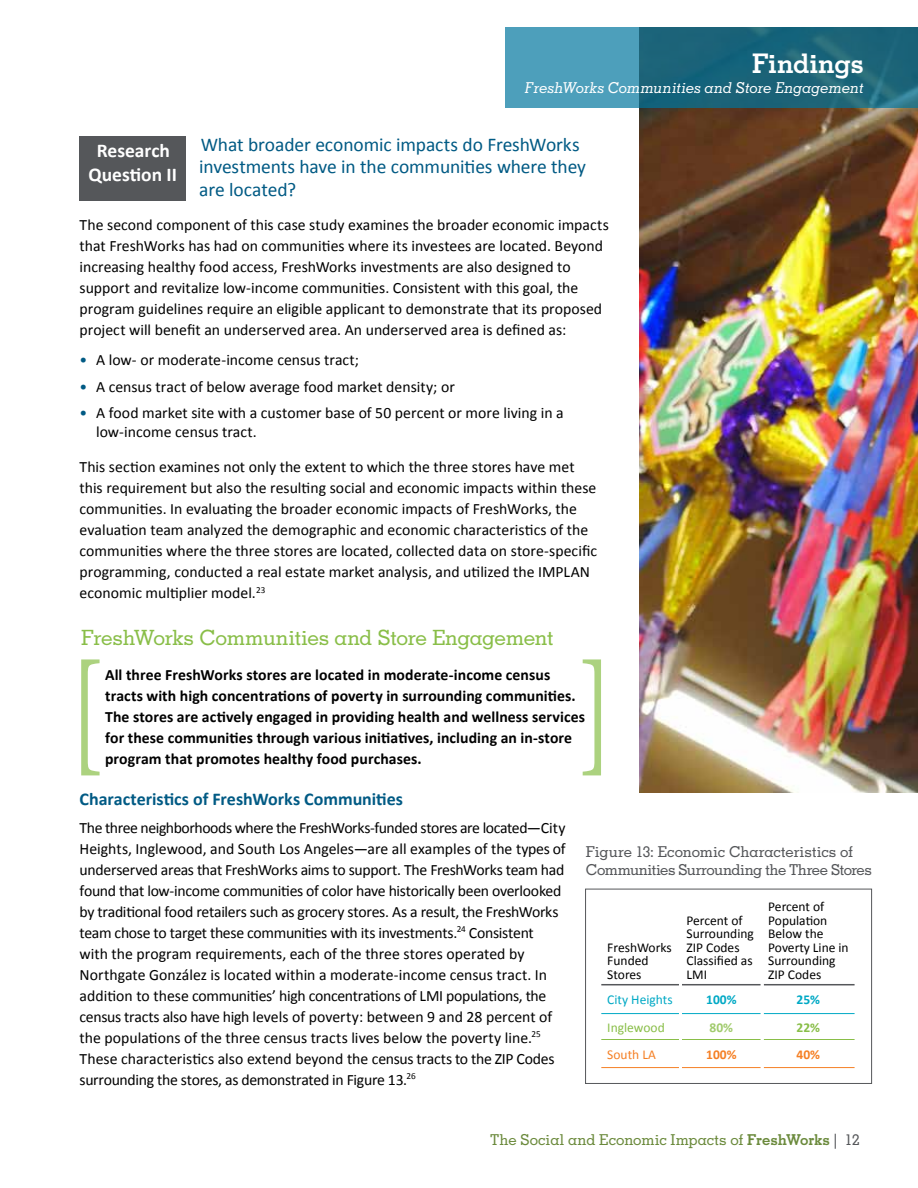
<style>
.page{position:relative;width:918px;height:1188px;background:#fff}
.page>*{position:absolute;margin:0;border:0;box-sizing:border-box;transform-origin:0 0}
.t1{font:700 27px "Memphis LT Std";letter-spacing:-.01em;color:#fff}
.t2{font:500 21px "Memphis LT Std";letter-spacing:-.02em;color:#89be48}
.t3{font:19.5px/22.5px "Calibri";letter-spacing:-.005em;color:#005a84}
.t4{font:700 19.5px/24px "Calibri";color:#fff;text-align:center}
.t5{font:700 18px "Calibri";color:#005a84}
.t6{font:15.75px/21px "Calibri";color:#000}
.t7{font:700 15.75px/21px "Calibri";letter-spacing:.005em;color:#000}
.t8{font:500 15px/18px "Memphis LT Std";letter-spacing:-.025em;color:#55575a}
.t9{font:500 15px "Memphis LT Std";letter-spacing:-.005em;color:#6b8a3c}
.t10{font:italic 500 15px "Memphis LT Std";letter-spacing:-.01em;color:#fff}
.t11{font:13.5px/13.5px "Calibri";color:#000}
.t12{font:13.5px "Calibri";color:#00a9c5}
.t13{font:13.5px "Calibri";color:#89be48}
.t14{font:700 13.5px "Calibri";color:#00a9c5}
.t15{font:13.5px "Calibri";color:#f58025}
.t16{font:700 13.5px "Calibri";color:#f58025}
.t17{font:700 13.5px "Calibri";color:#a1cb6d}
.t18{font:700 13.5px "Calibri";color:#89be48}
.s1{color:#005a84}
.s2{font-weight:700}
.s3{color:#55575a}
</style>
<div class="page">
<img style="left:639px;top:108px;width:279px;height:685px">
<div style="left:585px;top:889px;width:287px;height:195px;border:1px solid #55575a"></div>
<svg style="left:505px;top:27px;width:413px;height:81px;background:#2b778f"></svg>
<hr style="left:601px;top:984px;width:78px;height:1px;background:#55575a">
<hr style="left:682px;top:984px;width:79px;height:1px;background:#55575a">
<hr style="left:764px;top:984px;width:91px;height:1px;background:#55575a">
<hr style="left:601px;top:1039px;width:78px;height:1px;background:#89be48">
<hr style="left:682px;top:1039px;width:79px;height:1px;background:#89be48">
<hr style="left:764px;top:1039px;width:91px;height:1px;background:#89be48">
<hr style="left:601px;top:1067px;width:78px;height:1px;background:#f58025">
<hr style="left:682px;top:1067px;width:79px;height:1px;background:#f58025">
<hr style="left:764px;top:1067px;width:91px;height:1px;background:#f58025">
<hr style="left:601px;top:1013px;width:78px;height:1px;background:#00a9c5">
<hr style="left:682px;top:1013px;width:79px;height:1px;background:#00a9c5">
<hr style="left:764px;top:1013px;width:91px;height:1px;background:#00a9c5">
<div style="left:80px;top:136px;width:106px;height:65px;background:#55575a"></div>
<svg style="left:81px;top:659px;width:19px;height:116px"></svg>
<svg style="left:583px;top:659px;width:18px;height:116px"></svg>
<h1 class="t1" style="left:752px;top:47px;width:113px">Findings</h1>
<p class="t10" style="left:525px;top:79px;width:341px">FreshWorks Communities and Store Engagement</p>
<p class="t3" style="left:199px;top:133px;width:388px">What broader economic impacts do FreshWorks investments have in the communities where they are located?</p>
<p class="t6" style="left:80px;top:214px;width:531px">The second component of this case study examines the broader economic impacts that FreshWorks has had on communities where its investees are located. Beyond increasing healthy food access, FreshWorks investments are also designed to support and revitalize low-income communities. Consistent with this goal, the program guidelines require an eligible applicant to demonstrate that its proposed project will benefit an underserved area. An underserved area is defined as:</p>
<p class="t6" style="left:80px;top:350px;width:281px"><span class="s1">•</span> A low- or moderate-income census tract;</p>
<p class="t6" style="left:80px;top:376px;width:377px"><span class="s1">•</span> A census tract of below average food market density; or</p>
<p class="t6" style="left:96px;top:403px;width:469px;line-height:19.5px;text-indent:-17px"><span class="s1">•</span> A food market site with a customer base of 50 percent or more living in a low-income census tract.</p>
<p class="t6" style="left:80px;top:456px;width:519px">This section examines not only the extent to which the three stores have met this requirement but also the resulting social and economic impacts within these communities. In evaluating the broader economic impacts of FreshWorks, the evaluation team analyzed the demographic and economic characteristics of the communities where the three stores are located, collected data on store-specific programming, conducted a real estate market analysis, and utilized the IMPLAN economic multiplier model.<sup>23</sup></p>
<h2 class="t2" style="left:81px;top:625px;width:474px">FreshWorks Communities and Store Engagement</h2>
<p class="t7" style="left:105px;top:664px;width:481px">All three FreshWorks stores are located in moderate-income census tracts with high concentrations of poverty in surrounding communities.<br>The stores are actively engaged in providing health and wellness services for these communities through various initiatives, including an in-store program that promotes healthy food purchases.</p>
<p class="t5" style="left:80px;top:787px;width:325px">Characteristics of FreshWorks Communities</p>
<p class="t6" style="left:80px;top:817px;width:488px">The three neighborhoods where the FreshWorks-funded stores are located—City Heights, Inglewood, and South Los Angeles—are all examples of the types of underserved areas that FreshWorks aims to support. The FreshWorks team had found that low-income communities of color have historically been overlooked by traditional food retailers such as grocery stores. As a result, the FreshWorks team chose to target these communities with its investments.<sup>24</sup> Consistent with the program requirements, each of the three stores operated by Northgate González is located within a moderate-income census tract. In addition to these communities’ high concentrations of LMI populations, the census tracts also have high levels of poverty: between 9 and 28 percent of the populations of the three census tracts lives below the poverty line.<sup>25<br></sup>These characteristics also extend beyond the census tracts to the ZIP Codes surrounding the stores, as demonstrated in Figure 13.<sup>26</sup></p>
<p class="t4" style="left:88px;top:139px;width:90px">Research<br>Question II</p>
<p class="t8" style="left:586px;top:843px;width:288px">Figure 13: Economic Characteristics of<br>Communities Surrounding the Three Stores</p>
<p class="t11" style="left:768px;top:900px;width:82px">Percent of<br>Population<br>Below the<br>Poverty Line in<br>Surrounding<br>ZIP Codes</p>
<p class="t11" style="left:686px;top:914px;width:69px">Percent of<br>Surrounding<br>ZIP Codes<br>Classified as<br>LMI</p>
<p class="t11" style="left:607px;top:941px;width:66px">FreshWorks<br>Funded<br>Stores</p>
<p class="t12" style="left:607px;top:991px;width:67px">City Heights</p>
<p class="t14" style="left:706px;top:991px;width:32px">100%</p>
<p class="t14" style="left:797px;top:991px;width:25px">25%</p>
<p class="t13" style="left:607px;top:1019px;width:59px">Inglewood</p>
<p class="t17" style="left:710px;top:1018px;width:25px">80%</p>
<p class="t18" style="left:797px;top:1018px;width:25px">22%</p>
<p class="t15" style="left:607px;top:1046px;width:50px">South LA</p>
<p class="t16" style="left:706px;top:1045px;width:32px">100%</p>
<p class="t16" style="left:797px;top:1045px;width:25px">40%</p>
<p class="t9" style="left:490px;top:1130px;width:348px">The Social and Economic Impacts of <span class="s2">FreshWorks</span> <span class="s3">|</span></p>
<p class="t8" style="left:845px;top:1130px;width:16px">12</p>
</div>
